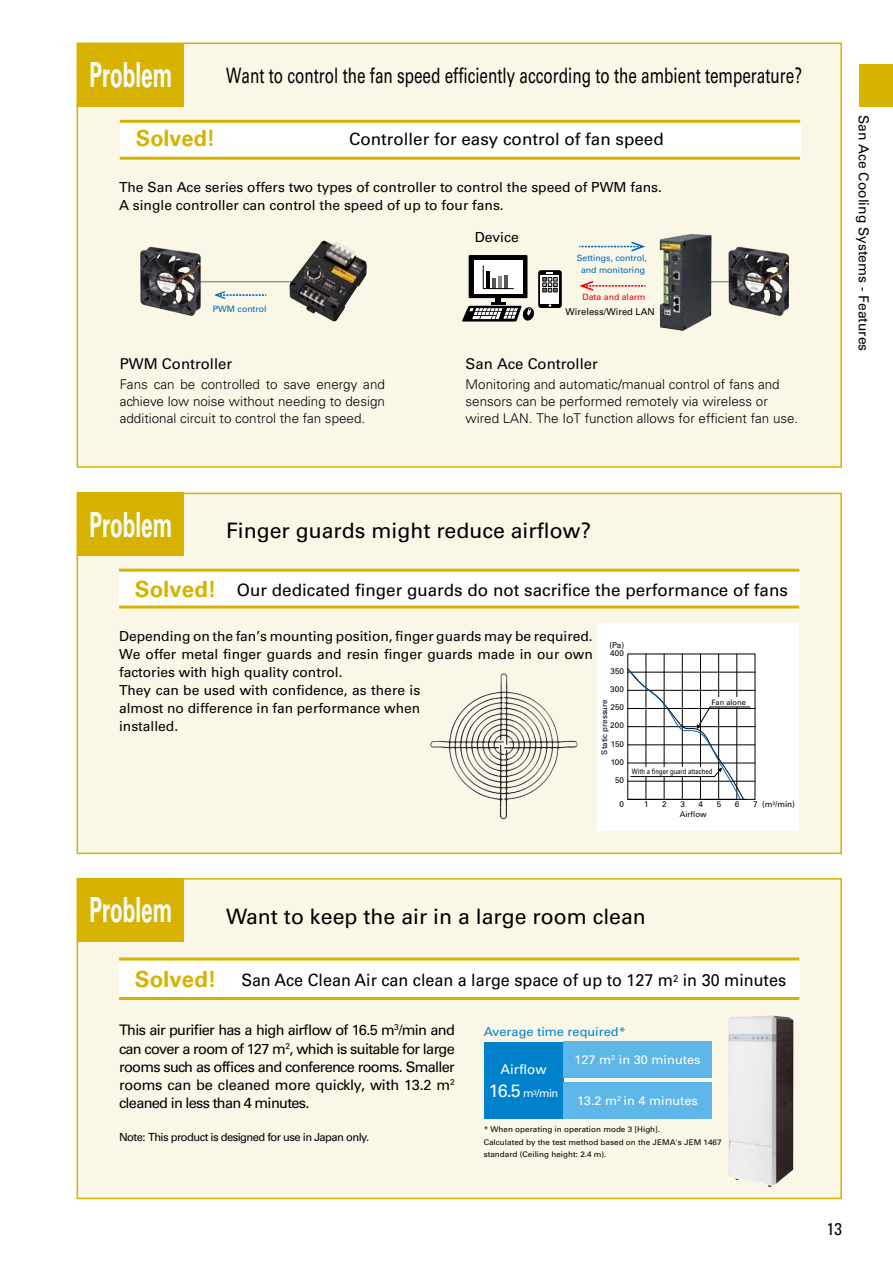
<style>
.page{position:relative;width:893px;height:1263px;background:#fff}
.page>*{position:absolute;margin:0;border:0;box-sizing:border-box;transform-origin:0 0}
.t1{font:700 34.65px "Univers LT Std";color:#fff;scale:.6 1}
.t2{font:700 22.35px "Univers LT Std";color:#d7b300}
.t3{font:21.3px "Univers LT Std";color:#000;scale:.72 1}
.t4{font:21.3px "Univers LT Std";color:#000}
.t5{font:16.95px "Univers LT Std";color:#000}
.t6{font:16.95px "Univers LT Std";color:#000;scale:.95 1}
.t7{font:condensed 16.95px "Univers LT Std";color:#000}
.t8{font:14.85px "Univers LT Std";color:#000}
.t9{font:14.55px/18px "Univers LT Std";letter-spacing:-.04em;color:#000;text-align:justify}
.t10{font:13.95px "Univers LT Std";color:#000}
.t11{font:13.8px/18.1px "Univers LT Std";color:#000}
.t12{font:300 13.35px/17px "Univers LT Std";color:#000}
.t13{font:13.35px "Univers LT Std";color:#fff}
.t14{font:12.3px "Univers LT Std";color:#fff;scale:1.04 1}
.t15{font:12.3px "Univers LT Std";color:#0081cc;scale:1.04 1}
.t16{font:11.1px "Univers LT Std";letter-spacing:-.05em;color:#000}
.t17{font:11.1px "Univers LT Std";color:#fff}
.t18{font:9.45px "Univers LT Std";color:#000}
.t19{font:8.7px/11.7px "Univers LT Std";color:#0068b7;text-align:center}
.t20{font:8.7px "Univers LT Std";color:#e60012}
.t21{font:8.1px "Univers LT Std";color:#000}
.t22{font:7.8px/12.8px "Univers LT Std";color:#000;scale:1.04 1}
.t23{font:7.8px "Univers LT Std";color:#000}
.t24{font:7.5px "Univers LT Std";color:#000;scale:.8 1}
.t25{font:7.5px "Univers LT Std";color:#000}
.s1{font-weight:700;font-size:22.35px;color:#d7b300}
.s2{font-size:17.85px}
</style>
<div class="page">
<div style="left:77px;top:879px;width:764px;height:319px;background:#fbf7e7"></div>
<div style="left:77px;top:878px;width:765px;height:321px;border:2px solid #d7b300"></div>
<div style="left:77px;top:43px;width:764px;height:424px;background:#fbf7e7"></div>
<div style="left:77px;top:43px;width:765px;height:425px;border:2px solid #d7b300"></div>
<div style="left:77px;top:493px;width:764px;height:360px;background:#fbf7e7"></div>
<div style="left:77px;top:493px;width:765px;height:361px;border:2px solid #d7b300"></div>
<div style="left:859px;top:64px;width:34px;height:42px;background:#d7b300"></div>
<div style="left:597px;top:623px;width:202px;height:207px;background:#fff"></div>
<hr style="left:646px;top:654px;width:1px;height:145px;background:#000">
<hr style="left:664px;top:654px;width:1px;height:145px;background:#000">
<hr style="left:682px;top:654px;width:1px;height:145px;background:#000">
<hr style="left:700px;top:654px;width:1px;height:145px;background:#000">
<hr style="left:718px;top:654px;width:1px;height:145px;background:#000">
<hr style="left:737px;top:654px;width:1px;height:145px;background:#000">
<hr style="left:628px;top:763px;width:127px;height:1px;background:#000">
<hr style="left:628px;top:726px;width:127px;height:1px;background:#000">
<hr style="left:628px;top:690px;width:127px;height:1px;background:#000">
<hr style="left:628px;top:781px;width:127px;height:1px;background:#000">
<hr style="left:628px;top:745px;width:127px;height:1px;background:#000">
<hr style="left:628px;top:708px;width:127px;height:1px;background:#000">
<hr style="left:628px;top:672px;width:127px;height:1px;background:#000">
<hr style="left:710px;top:707px;width:40px;height:1px;background:#000">
<svg style="left:629px;top:667px;width:116px;height:131px"></svg>
<div style="left:627px;top:654px;width:128px;height:146px;border:1px solid #000"></div>
<img style="left:430px;top:673px;width:148px;height:146px">
<div style="left:119px;top:959px;width:680px;height:41px;background:#fff"></div>
<div style="left:120px;top:121px;width:680px;height:39px;background:#fff"></div>
<div style="left:119px;top:570px;width:680px;height:38px;background:#fff"></div>
<div style="left:77px;top:43px;width:107px;height:64px;background:#d7b300"></div>
<div style="left:77px;top:492px;width:107px;height:64px;background:#d7b300"></div>
<div style="left:77px;top:878px;width:107px;height:64px;background:#d7b300"></div>
<hr style="left:119px;top:997px;width:680px;height:3px;background:#d7b300">
<hr style="left:120px;top:157px;width:680px;height:3px;background:#d7b300">
<hr style="left:119px;top:605px;width:680px;height:3px;background:#d7b300">
<hr style="left:119px;top:957px;width:680px;height:3px;background:#d7b300">
<hr style="left:120px;top:120px;width:680px;height:3px;background:#d7b300">
<hr style="left:119px;top:569px;width:680px;height:3px;background:#d7b300">
<svg style="left:538px;top:270px;width:24px;height:38px"></svg>
<svg style="left:541px;top:275px;width:18px;height:28px"></svg>
<svg style="left:543px;top:272px;width:14px;height:20px"></svg>
<div style="left:469px;top:255px;width:58px;height:43px;background:#000"></div>
<div style="left:474px;top:260px;width:48px;height:33px;background:#fff"></div>
<svg style="left:482px;top:265px;width:32px;height:24px"></svg>
<svg style="left:462px;top:296px;width:72px;height:26px"></svg>
<svg style="left:579px;top:242px;width:66px;height:9px"></svg>
<svg style="left:214px;top:291px;width:52px;height:8px"></svg>
<svg style="left:579px;top:281px;width:66px;height:10px"></svg>
<hr style="left:709px;top:281px;width:48px;height:1px;background:#848484">
<hr style="left:191px;top:281px;width:114px;height:1px;background:#848484">
<img style="left:660px;top:234px;width:51px;height:97px">
<div style="left:484px;top:1042px;width:79px;height:76px;background:#0081cc"></div>
<div style="left:563px;top:1042px;width:149px;height:36px;background:#5eb7e8"></div>
<div style="left:563px;top:1082px;width:149px;height:36px;background:#5eb7e8"></div>
<img style="left:290px;top:241px;width:77px;height:80px">
<img style="left:140px;top:247px;width:61px;height:69px">
<img style="left:729px;top:247px;width:60px;height:69px">
<img style="left:729px;top:1015px;width:64px;height:172px">
<h1 class="t1" style="left:89px;top:55px;width:140px">Problem</h1>
<h3 class="t3" style="left:226px;top:63px;width:801px">Want to control the fan speed efficiently according to the ambient temperature?</h3>
<h2 class="t2" style="left:136px;top:125px;width:81px">Solved!</h2>
<p class="t5" style="left:349px;top:129px;width:316px">Controller for easy control of fan speed</p>
<p class="t11" style="left:119px;top:178px;width:544px">The San Ace series offers two types of controller to control the speed of PWM fans.<br>A single controller can control the speed of up to four fans.</p>
<p class="t19" style="left:213px;top:303px;width:55px">PWM control</p>
<p class="t10" style="left:475px;top:228px;width:46px">Device</p>
<p class="t19" style="left:577px;top:252px;width:72px">Settings, control, and monitoring</p>
<p class="t20" style="left:582px;top:292px;width:65px">Data and alarm</p>
<p class="t18" style="left:566px;top:306px;width:91px">Wireless/Wired LAN</p>
<p class="t8" style="left:120px;top:355px;width:114px">PWM Controller</p>
<p class="t8" style="left:466px;top:355px;width:134px">San Ace Controller</p>
<p class="t12" style="left:466px;top:376px;width:334px">Monitoring and automatic/manual control of fans and sensors can be performed remotely via wireless or wired LAN. The IoT function allows for efficient fan use.</p>
<p class="t12" style="left:120px;top:376px;width:267px;text-align:justify">Fans can be controlled to save energy and achieve low noise without needing to design additional circuit to control the fan speed.</p>
<p class="t11" style="left:873px;top:115px;width:238px;rotate:90deg">San Ace Cooling Systems - Features</p>
<h1 class="t1" style="left:89px;top:504px;width:140px">Problem</h1>
<h3 class="t4" style="left:226px;top:518px;width:367px">Finger guards might reduce airflow?</h3>
<h2 class="t2" style="left:135px;top:576px;width:83px">Solved!</h2>
<p class="t5" style="left:237px;top:580px;width:552px">Our dedicated finger guards do not sacrifice the performance of fans</p>
<p class="t11" style="left:119px;top:627px;width:475px">Depending on the fan’s mounting position, finger guards may be required.<br>We offer metal finger guards and resin finger guards made in our own factories with high quality control.<br>They can be used with confidence, as there is<br>almost no difference in fan performance when<br>installed.</p>
<p class="t21" style="left:609px;top:640px;width:16px">(Pa)</p>
<p class="t21" style="left:610px;top:648px;width:15px">400</p>
<p class="t21" style="left:611px;top:666px;width:15px">350</p>
<p class="t21" style="left:610px;top:684px;width:15px">300</p>
<p class="t23" style="left:600px;top:754px;width:57px;rotate:-90deg">Static pressure</p>
<p class="t21" style="left:611px;top:703px;width:15px">250</p>
<p class="t21" style="left:610px;top:721px;width:15px">200</p>
<p class="t21" style="left:611px;top:739px;width:15px">150</p>
<p class="t21" style="left:611px;top:757px;width:15px">100</p>
<p class="t21" style="left:615px;top:775px;width:11px">50</p>
<p class="t25" style="left:711px;top:698px;width:36px">Fan alone</p>
<p class="t24" style="left:632px;top:767px;width:102px">With a finger guard attached</p>
<p class="t21" style="left:620px;top:799px;width:6px">0</p>
<p class="t21" style="left:644px;top:799px;width:6px">1</p>
<p class="t21" style="left:662px;top:799px;width:6px">2</p>
<p class="t21" style="left:680px;top:799px;width:6px">3</p>
<p class="t21" style="left:698px;top:799px;width:6px">4</p>
<p class="t21" style="left:717px;top:799px;width:6px">5</p>
<p class="t21" style="left:735px;top:799px;width:6px">6</p>
<p class="t23" style="left:680px;top:810px;width:28px">Airflow</p>
<p class="t21" style="left:762px;top:800px;width:34px">(m<sup>3</sup>/min)</p>
<p class="t21" style="left:753px;top:799px;width:6px">7</p>
<h1 class="t1" style="left:89px;top:890px;width:140px">Problem</h1>
<h3 class="t4" style="left:226px;top:904px;width:421px">Want to keep the air in a large room clean</h3>
<p class="t6" style="left:135px;top:969px;width:687px"><span class="s1">Solved!</span> San Ace Clean Air can clean a large space of up to 127 m<sup>2</sup> in 30 minutes</p>
<p class="t9" style="left:119px;top:1021px;width:337px">This air purifier has a high airflow of 16.5 m<sup>3</sup>/min and can cover a room of 127 m<sup>2</sup>, which is suitable for large rooms such as offices and conference rooms. Smaller rooms can be cleaned more quickly, with 13.2 m<sup>2 </sup>cleaned in less than 4 minutes.</p>
<p class="t16" style="left:119px;top:1130px;width:252px">Note: This product is designed for use in Japan only.</p>
<p class="t22" style="left:484px;top:1123px;width:230px">* When operating in operation mode 3 [High].<br>Calculated by the test method based on the JEMA's JEM 1467 standard (Ceiling height: 2.4 m).</p>
<p class="t15" style="left:484px;top:1024px;width:138px">Average time required*</p>
<p class="t14" style="left:574px;top:1053px;width:123px">127 m<sup>2</sup> in 30 minutes</p>
<p class="t14" style="left:577px;top:1093px;width:118px">13.2 m<sup>2</sup> in 4 minutes</p>
<p class="t13" style="left:500px;top:1061px;width:48px">Airflow</p>
<p class="t17" style="left:489px;top:1087px;width:71px"><span class="s2">16.5</span> m<sup>3</sup>/min</p>
<p class="t7" style="left:827px;top:1218px;width:17px">13</p>
</div>
